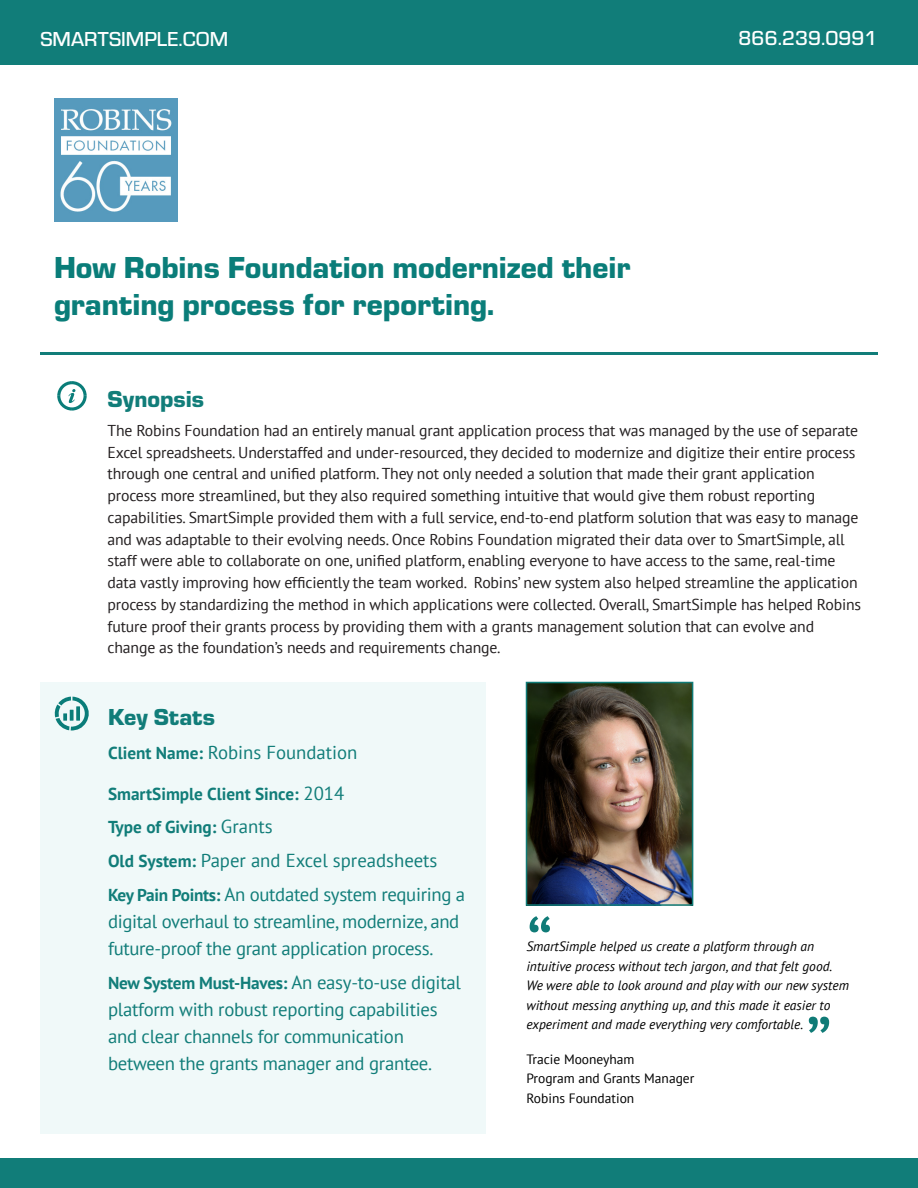
<style>
.page{position:relative;width:918px;height:1188px;background:#fff}
.page>*{position:absolute;margin:0;border:0;box-sizing:border-box;transform-origin:0 0}
.Key_Stats_Bodytext{font:78px "PT Sans";color:#107b77}
._1_-_Headline{font:900 31.5px/37.5px "Eurostile";color:#0a7d79}
._1_-_Heading{font:900 24px "Eurostile";color:#117d79}
.t1{font:500 21px "Eurostile";color:#fff}
.Key_Stats_Bodytext-2{font:18.75px/27px "PT Sans";letter-spacing:-.015em;color:#117d79}
._1_-_Heading-2{font:18.75px "PT Sans";color:#117d79}
.Key_Stats_Bodytext-3{font:700 17.25px "PT Sans";color:#117d79}
._1_-_Synopsis{font:15.75px/21.8px "PT Sans";letter-spacing:-.01em;color:#231f20}
.Quote_2{font:italic 13.5px/19.5px "PT Sans";color:#000}
.Quote_2-2{font:13.5px/19.5px "PT Sans";color:#000}
.s1{font-weight:700;font-size:17.25px}
.s2{font-weight:400;font-size:18.75px}
</style>
<div class="page">
<div style="left:0;top:0;width:918px;height:65px;background:#117d79"></div>
<div style="left:0;top:1158px;width:918px;height:30px;background:#117d79"></div>
<div style="left:40px;top:683px;width:446px;height:451px;background:#f0f9f9"></div>
<hr style="left:40px;top:352px;width:838px;height:3px;background:#117d79">
<svg style="left:54px;top:697px;width:35px;height:34px"></svg>
<svg style="left:57px;top:381px;width:30px;height:30px"></svg>
<img style="left:529px;top:685px;width:161px;height:218px">
<div style="left:526px;top:682px;width:167px;height:224px;border:2px solid #107b77"></div>
<img style="left:55px;top:99px;width:122px;height:122px">
<h3 class="t1" style="left:40px;top:25px;width:189px">SMARTSIMPLE.COM</h3>
<h3 class="t1" style="left:739px;top:24px;width:141px">866.239.0991</h3>
<p class="_1_-_Headline" style="left:54px;top:246px;width:578px">How Robins Foundation modernized their granting process for reporting.</p>
<p class="_1_-_Heading" style="left:108px;top:382px;width:98px">Synopsis</p>
<p class="_1_-_Synopsis" style="left:108px;top:419px;width:755px">The Robins Foundation had an entirely manual grant application process that was managed by the use of separate Excel spreadsheets. Understaffed and under-resourced, they decided to modernize and digitize their entire process through one central and unified platform. They not only needed a solution that made their grant application process more streamlined, but they also required something intuitive that would give them robust reporting capabilities. SmartSimple provided them with a full service, end-to-end platform solution that was easy to manage and was adaptable to their evolving needs. Once Robins Foundation migrated their data over to SmartSimple, all staff were able to collaborate on one, unified platform, enabling everyone to have access to the same, real-time data vastly improving how efficiently the team worked. Robins’ new system also helped streamline the application process by standardizing the method in which applications were collected. Overall, SmartSimple has helped Robins future proof their grants process by providing them with a grants management solution that can evolve and change as the foundation’s needs and requirements change.</p>
<p class="_1_-_Heading" style="left:108px;top:700px;width:109px">Key Stats</p>
<p class="_1_-_Heading-2" style="left:108px;top:741px;width:251px"><span class="s1">Client Name:</span> Robins Foundation</p>
<p class="Key_Stats_Bodytext-3" style="left:108px;top:782px;width:238px">SmartSimple Client Since: <span class="s2">2014</span></p>
<p class="Key_Stats_Bodytext-3" style="left:108px;top:816px;width:166px">Type of Giving: <span class="s2">Grants</span></p>
<p class="Key_Stats_Bodytext-2" style="left:108px;top:847px;width:331px"><span class="s1">Old System:</span> Paper and Excel spreadsheets</p>
<p class="Key_Stats_Bodytext-2" style="left:108px;top:880px;width:358px"><span class="s1">Key Pain Points:</span> An outdated system requiring a digital overhaul to streamline, modernize, and future-proof the grant application process.</p>
<p class="Key_Stats_Bodytext-3" style="left:108px;top:971px;width:354px">New System Must-Haves: <span class="s2">An easy-to-use digital</span></p>
<p class="Key_Stats_Bodytext-2" style="left:108px;top:995px;width:331px">platform with robust reporting capabilities and clear channels for communication between the grants manager and grantee.</p>
<p class="Key_Stats_Bodytext" style="left:526px;top:894px;width:28px">“</p>
<p class="Quote_2" style="left:526px;top:936px;width:324px">SmartSimple helped us create a platform through an intuitive process without tech jargon, and that felt good.<br>We were able to look around and play with our new system without messing anything up, and this made it easier to experiment and made everything very comfortable.</p>
<p class="Key_Stats_Bodytext" style="left:806px;top:994px;width:28px">”</p>
<p class="Quote_2-2" style="left:526px;top:1049px;width:169px">Tracie Mooneyham<br>Program and Grants Manager</p>
<p class="Quote_2-2" style="left:526px;top:1088px;width:109px">Robins Foundation</p>
</div>
